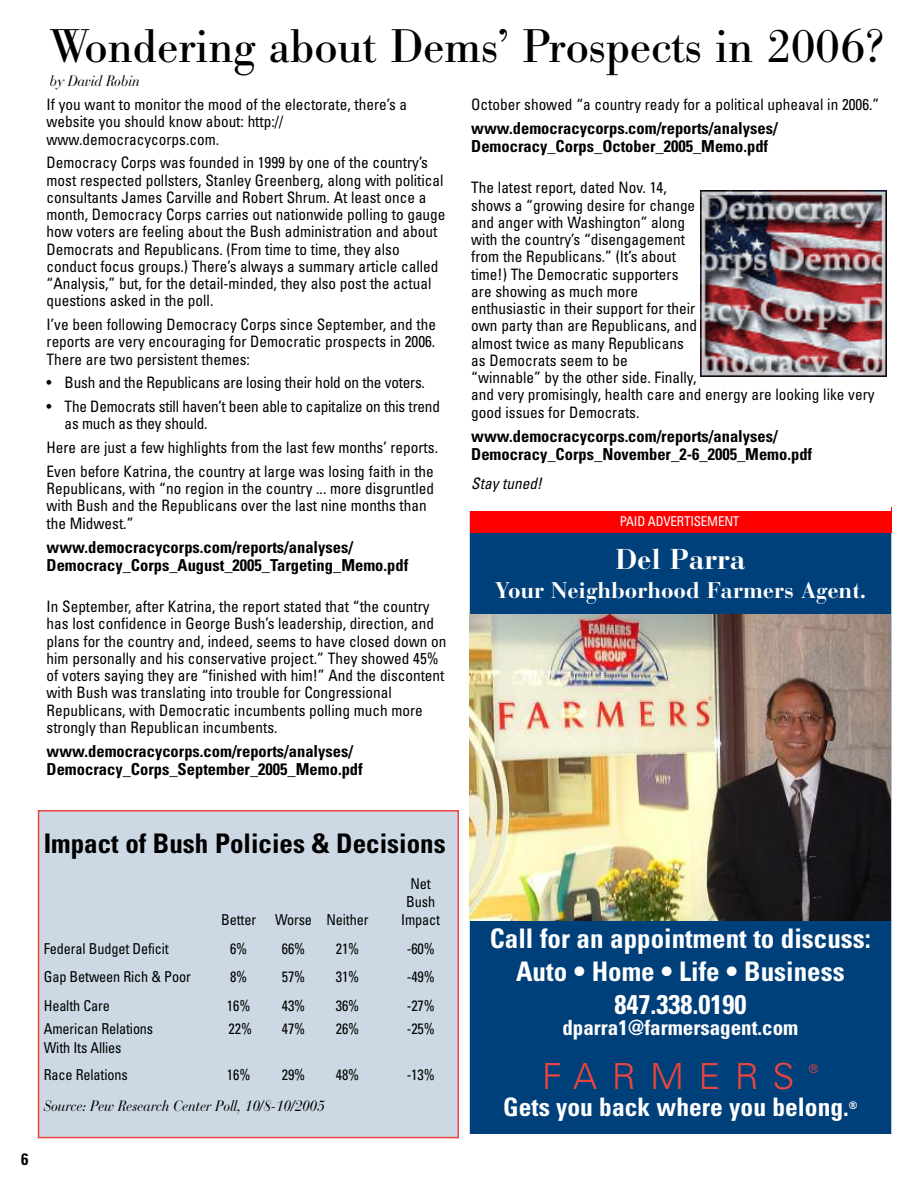
<style>
.page{position:relative;width:918px;height:1188px;background:#fff}
.page>*{position:absolute;margin:0;border:0;box-sizing:border-box;transform-origin:0 0}
.t1{font:46.5px "Bodoni BE";color:#000}
.t2{font:300 36px "Univers";letter-spacing:.4em;color:#ec453e}
.t3{font:700 28.5px "Bauer Bodoni";color:#fff}
.t4{font:700 condensed 27px/33px "Univers";color:#fff;text-align:center}
.t5{font:700 condensed 27px "Univers";color:#000}
.t6{font:700 condensed 25.5px "Univers";color:#fff}
.t7{font:700 22.5px "Bauer Bodoni";color:#fff}
.t8{font:700 condensed 21px "Univers";color:#fff}
.t9{font:700 condensed 16.5px/18px "Univers";color:#000}
.t10{font:condensed 15.75px/17.2px "Univers";color:#000}
.t11{font:italic condensed 15.75px "Univers";color:#000}
.t12{font:condensed 15px/18px "Univers";letter-spacing:-.01em;color:#000;scale:.95 1}
.t13{font:italic 15px "Bauer Bodoni";letter-spacing:-.015em;color:#000;scale:.92 1}
.t14{font:condensed 13.5px "Univers";letter-spacing:-.015em;color:#fff}
.t15{font:300 12px "Univers";color:#ec453e}
.t16{font:700 condensed 10.5px "Univers";color:#fff}
</style>
<div class="page">
<div style="left:471px;top:509px;width:419px;height:624px;background:#00407a"></div>
<div style="left:470px;top:508px;width:421px;height:25px;background:#f00"></div>
<img style="left:470px;top:614px;width:421px;height:306px">
<div style="left:39px;top:811px;width:419px;height:327px;background:#ccd9e4"></div>
<div style="left:38px;top:810px;width:421px;height:328px;border:2px solid #ec453e"></div>
<div style="left:470px;top:97px;width:421px;height:414px;background:#fff"></div>
<img style="left:701px;top:190px;width:186px;height:187px">
<h1 class="t1" style="left:50px;top:29px;width:835px">Wondering about Dems’ Prospects in 2006?</h1>
<p class="t13" style="left:50px;top:76px;width:99px">by David Robin</p>
<p class="t10" style="left:47px;top:97px;width:362px">If you want to monitor the mood of the electorate, there’s a website you should know about: http:// www.democracycorps.com.</p>
<p class="t10" style="left:47px;top:155px;width:400px">Democracy Corps was founded in 1999 by one of the country’s most respected pollsters, Stanley Greenberg, along with political consultants James Carville and Robert Shrum. At least once a month, Democracy Corps carries out nationwide polling to gauge how voters are feeling about the Bush administration and about Democrats and Republicans. (From time to time, they also conduct focus groups.) There’s always a summary article called “Analysis,” but, for the detail-minded, they also post the actual questions asked in the poll.</p>
<p class="t10" style="left:47px;top:317px;width:391px;text-align:justify">I’ve been following Democracy Corps since September, and the reports are very encouraging for Democratic prospects in 2006.<br>There are two persistent themes:</p>
<p class="t10" style="left:47px;top:375px;width:380px">• Bush and the Republicans are losing their hold on the voters.</p>
<p class="t10" style="left:65px;top:399px;width:377px;text-indent:-18px">• The Democrats still haven’t been able to capitalize on this trend as much as they should.</p>
<p class="t10" style="left:47px;top:437px;width:393px;line-height:23.7px">Here are just a few highlights from the last few months’ reports.<br>Even before Katrina, the country at large was losing faith in the</p>
<p class="t10" style="left:47px;top:481px;width:389px">Republicans, with “no region in the country ... more disgruntled with Bush and the Republicans over the last nine months than the Midwest.”</p>
<p class="t9" style="left:47px;top:540px;width:363px">www.democracycorps.com/reports/analyses/<br>Democracy_Corps_August_2005_Targeting_Memo.pdf</p>
<p class="t10" style="left:47px;top:599px;width:401px">In September, after Katrina, the report stated that “the country has lost confidence in George Bush’s leadership, direction, and plans for the country and, indeed, seems to have closed down on him personally and his conservative project.” They showed 45% of voters saying they are “finished with him!” And the discontent with Bush was translating into trouble for Congressional Republicans, with Democratic incumbents polling much more strongly than Republican incumbents.</p>
<p class="t9" style="left:47px;top:744px;width:318px">www.democracycorps.com/reports/analyses/<br>Democracy_Corps_September_2005_Memo.pdf</p>
<p class="t10" style="left:471px;top:97px;width:410px">October showed “a country ready for a political upheaval in 2006.”</p>
<p class="t9" style="left:471px;top:121px;width:308px">www.democracycorps.com/reports/analyses/<br>Democracy_Corps_October_2005_Memo.pdf</p>
<p class="t10" style="left:471px;top:181px;width:405px">The latest report, dated Nov. 14,<br>shows a “growing desire for change<br>and anger with Washington” along<br>with the country’s “disengagement<br>from the Republicans.” (It’s about<br>time!) The Democratic supporters<br>are showing as much more<br>enthusiastic in their support for their<br>own party than are Republicans, and<br>almost twice as many Republicans<br>as Democrats seem to be<br>“winnable” by the other side. Finally,<br>and very promisingly, health care and energy are looking like very good issues for Democrats.</p>
<p class="t9" style="left:471px;top:429px;width:342px">www.democracycorps.com/reports/analyses/<br>Democracy_Corps_November_2-6_2005_Memo.pdf</p>
<p class="t11" style="left:471px;top:478px;width:72px">Stay tuned!</p>
<p class="t14" style="left:620px;top:516px;width:121px">PAID ADVERTISEMENT</p>
<h3 class="t3" style="left:615px;top:548px;width:132px">Del Parra</h3>
<h3 class="t7" style="left:495px;top:582px;width:373px">Your Neighborhood Farmers Agent.</h3>
<h3 class="t5" style="left:44px;top:834px;width:403px">Impact of Bush Policies &amp; Decisions</h3>
<p class="t12" style="left:406px;top:876px;width:32px">Net<br>Bush</p>
<p class="t12" style="left:221px;top:912px;width:38px">Better</p>
<p class="t12" style="left:275px;top:912px;width:100px">Worse Neither</p>
<p class="t12" style="left:401px;top:912px;width:42px">Impact</p>
<p class="t12" style="left:44px;top:940px;width:133px">Federal Budget Deficit</p>
<p class="t12" style="left:230px;top:940px;width:20px">6%</p>
<p class="t12" style="left:282px;top:940px;width:26px">66%</p>
<p class="t12" style="left:336px;top:940px;width:26px">21%</p>
<p class="t12" style="left:407px;top:940px;width:31px">-60%</p>
<p class="t12" style="left:44px;top:969px;width:156px">Gap Between Rich &amp; Poor</p>
<p class="t12" style="left:230px;top:969px;width:20px">8%</p>
<p class="t12" style="left:282px;top:969px;width:26px">57%</p>
<p class="t12" style="left:336px;top:969px;width:26px">31%</p>
<p class="t12" style="left:407px;top:969px;width:31px">-49%</p>
<p class="t12" style="left:44px;top:997px;width:71px">Health Care</p>
<p class="t12" style="left:227px;top:997px;width:26px">16%</p>
<p class="t12" style="left:282px;top:997px;width:26px">43%</p>
<p class="t12" style="left:336px;top:997px;width:26px">36%</p>
<p class="t12" style="left:407px;top:997px;width:31px">-27%</p>
<p class="t12" style="left:44px;top:1021px;width:117px">American Relations</p>
<p class="t12" style="left:229px;top:1021px;width:26px">22%</p>
<p class="t12" style="left:282px;top:1021px;width:26px">47%</p>
<p class="t12" style="left:336px;top:1021px;width:26px">26%</p>
<p class="t12" style="left:407px;top:1021px;width:31px">-25%</p>
<p class="t12" style="left:44px;top:1035px;width:90px;line-height:27.5px">With Its Allies<br>Race Relations</p>
<p class="t12" style="left:227px;top:1067px;width:26px">16%</p>
<p class="t12" style="left:282px;top:1067px;width:26px">29%</p>
<p class="t12" style="left:336px;top:1067px;width:26px">48%</p>
<p class="t12" style="left:407px;top:1067px;width:31px">-13%</p>
<p class="t13" style="left:44px;top:1100px;width:307px">Source: Pew Research Center Poll, 10/8-10/2005</p>
<p class="t9" style="left:21px;top:1151px;width:9px">6</p>
<h3 class="t4" style="left:490px;top:925px;width:382px">Call for an appointment to discuss:<br>Auto • Home • Life • Business<br>847.338.0190</h3>
<h3 class="t8" style="left:562px;top:1020px;width:237px">dparra1@farmersagent.com</h3>
<h2 class="t2" style="left:542px;top:1063px;width:254px">FARMERS</h2>
<p class="t15" style="left:809px;top:1064px;width:11px">®</p>
<h3 class="t6" style="left:503px;top:1098px;width:347px">Gets you back where you belong.</h3>
<p class="t16" style="left:849px;top:1101px;width:10px">®</p>
</div>
